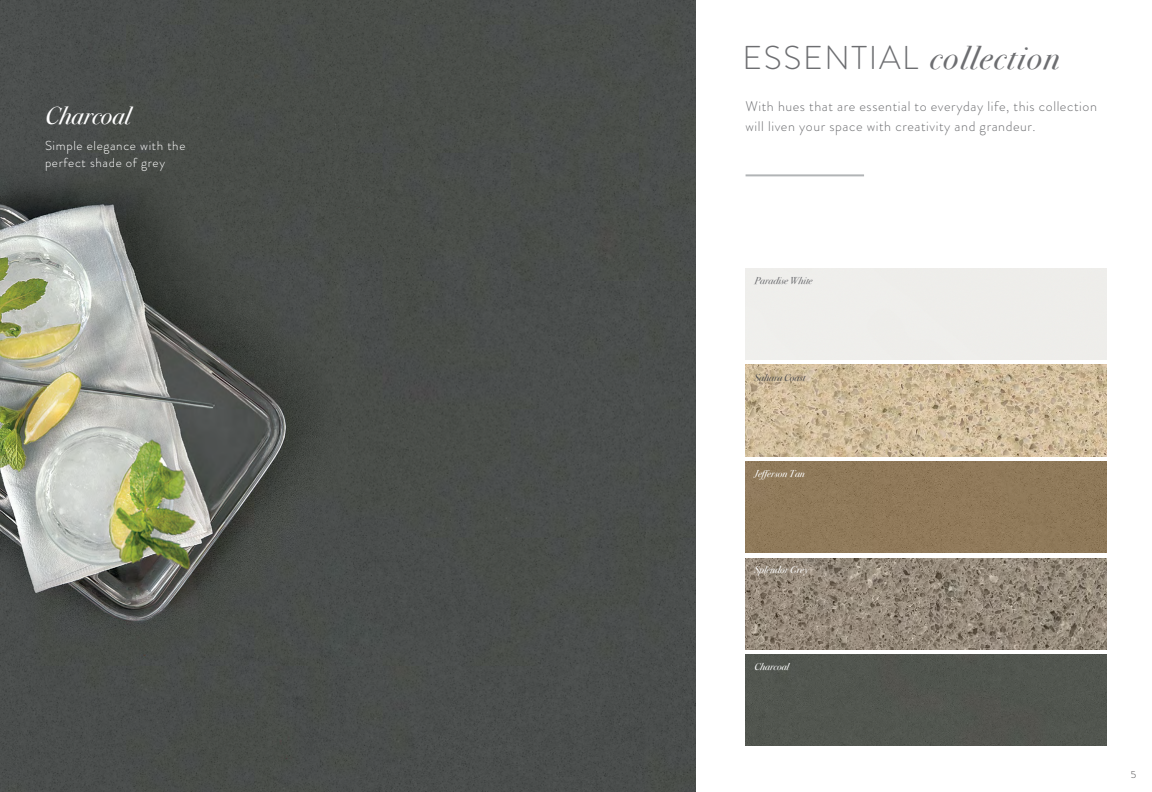
<style>
.page{position:relative;width:1152px;height:792px;background:#fff}
.page>*{position:absolute;margin:0;border:0;box-sizing:border-box;transform-origin:0 0}
.t1{font:italic 33px "Bodoni Svty Two ITCTT";letter-spacing:.05em;color:#6d6e71}
.t2{font:italic 24.8px "Bodoni Svty Two ITCTT";color:#fff}
.t3{font:300 14px/20px "Brandon Grotesque";letter-spacing:.04em;color:#6d6e71}
.t4{font:300 13px/17px "Brandon Grotesque";letter-spacing:.05em;color:#fff}
.t5{font:italic 10px "Bodoni Svty Two ITCTT";color:#fff}
.t6{font:italic 10px "Bodoni Svty Two ITCTT";color:#6d6e71}
.t7{font:italic 10px "Bodoni Svty Two ITCTT";color:#4d4d4f}
.t8{font:300 10px "Brandon Grotesque";color:#414042}
.s1{font-family:"Brandon Grotesque";font-weight:300;font-style:normal}
</style>
<div class="page">
<img style="left:0;top:0;width:696px;height:792px">
<hr style="left:746px;top:174px;width:118px;height:2px;background:#b1b4b6">
<img style="left:746px;top:558px;width:361px;height:91px">
<img style="left:746px;top:365px;width:361px;height:91px">
<div style="left:746px;top:461px;width:361px;height:92px;background:#90795a"></div>
<div style="left:746px;top:655px;width:361px;height:91px;background:#52554f"></div>
<h2 class="t2" style="left:45px;top:94px;width:87px">Charcoal</h2>
<p class="t4" style="left:45px;top:137px;width:142px">Simple elegance with the perfect shade of grey</p>
<h1 class="t1" style="left:743px;top:29px;width:319px"><span class="s1">ESSENTIAL</span> collection</h1>
<p class="t3" style="left:746px;top:96px;width:353px">With hues that are essential to everyday life, this collection will liven your space with creativity and grandeur.</p>
<p class="t6" style="left:755px;top:272px;width:59px">Paradise White</p>
<p class="t7" style="left:755px;top:369px;width:52px">Sahara Coast</p>
<p class="t5" style="left:754px;top:465px;width:52px">Jefferson Tan</p>
<p class="t5" style="left:755px;top:561px;width:56px">Splendor Grey</p>
<p class="t5" style="left:755px;top:658px;width:36px">Charcoal</p>
<p class="t8" style="left:1131px;top:767px;width:7px">5</p>
</div>
